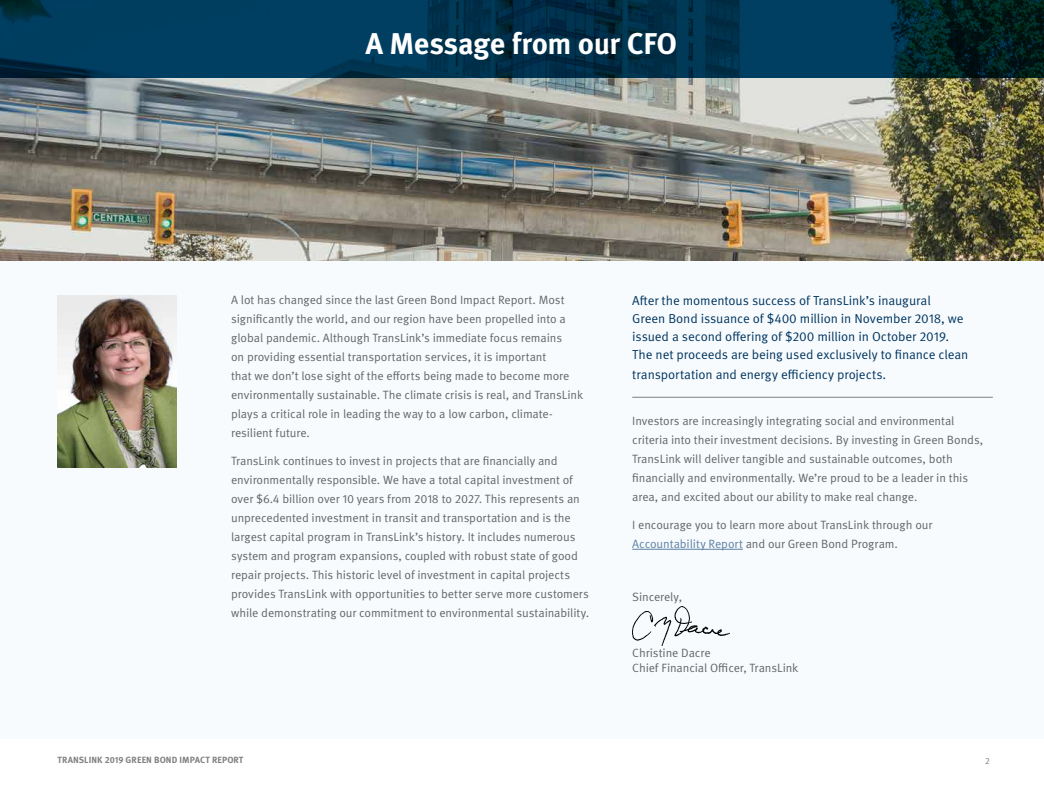
<style>
.page{position:relative;width:1044px;height:792px;background:#fff}
.page>*{position:absolute;margin:0;border:0;box-sizing:border-box;transform-origin:0 0}
.t1{font:700 30px "Meta Pro";letter-spacing:-.015em;color:#fff}
.t2{font:13px/18px "Meta OT Norm";letter-spacing:-.01em;color:#00355f}
.t3{font:12px/19px "Meta OT Norm";letter-spacing:-.01em;color:#636466}
.t4{font:700 9px "Meta Pro";letter-spacing:.01em;color:#807f83}
.t5{font:9px "Meta Pro";color:#807f83}
.s1{color:#5b80a3}
</style>
<div class="page">
<div style="left:0;top:78px;width:1044px;height:661px;background:#f8fbfe"></div>
<img style="left:0;top:78px;width:1044px;height:183px">
<svg style="left:0;top:0;width:1044px;height:78px;background:#00344e"></svg>
<hr style="left:632px;top:397px;width:361px;height:1px;background:#807f83">
<hr style="left:632px;top:549px;width:111px;height:1px;background:#5b80a3">
<img style="left:58px;top:295px;width:118px;height:172px">
<img style="left:632px;top:606px;width:97px;height:40px">
<h1 class="t1" style="left:365px;top:24px;width:313px">A Message from our CFO</h1>
<p class="t3" style="left:231px;top:291px;width:354px">A lot has changed since the last Green Bond Impact Report. Most significantly the world, and our region have been propelled into a global pandemic. Although TransLink’s immediate focus remains<br>on providing essential transportation services, it is important<br>that we don’t lose sight of the efforts being made to become more environmentally sustainable. The climate crisis is real, and TransLink plays a critical role in leading the way to a low carbon, climate&shy;resilient future.</p>
<p class="t3" style="left:231px;top:452px;width:360px">TransLink continues to invest in projects that are financially and environmentally responsible. We have a total capital investment of over $6.4 billion over 10 years from 2018 to 2027. This represents an unprecedented investment in transit and transportation and is the largest capital program in TransLink’s history. It includes numerous system and program expansions, coupled with robust state of good repair projects. This historic level of investment in capital projects provides TransLink with opportunities to better serve more customers while demonstrating our commitment to environmental sustainability.</p>
<p class="t2" style="left:632px;top:292px;width:338px">After the momentous success of TransLink’s inaugural<br>Green Bond issuance of $400 million in November 2018, we issued a second offering of $200 million in October 2019.<br>The net proceeds are being used exclusively to finance clean</p>
<p class="t2" style="left:632px;top:366px;width:256px">transportation and energy efficiency projects.</p>
<p class="t3" style="left:632px;top:412px;width:353px">Investors are increasingly integrating social and environmental criteria into their investment decisions. By investing in Green Bonds, TransLink will deliver tangible and sustainable outcomes, both financially and environmentally. We’re proud to be a leader in this area, and excited about our ability to make real change.</p>
<p class="t3" style="left:632px;top:516px;width:302px">I encourage you to learn more about TransLink through our<br><span class="s1">Accountability Report</span> and our Green Bond Program.</p>
<p class="t3" style="left:632px;top:588px;width:51px">Sincerely,</p>
<p class="t3" style="left:632px;top:646px;width:168px;line-height:15px">Christine Dacre<br>Chief Financial Officer, TransLink</p>
<p class="t4" style="left:58px;top:754px;width:187px">TRANSLINK 2019 GREEN BOND IMPACT REPORT</p>
<p class="t5" style="left:985px;top:755px;width:7px">2</p>
</div>
